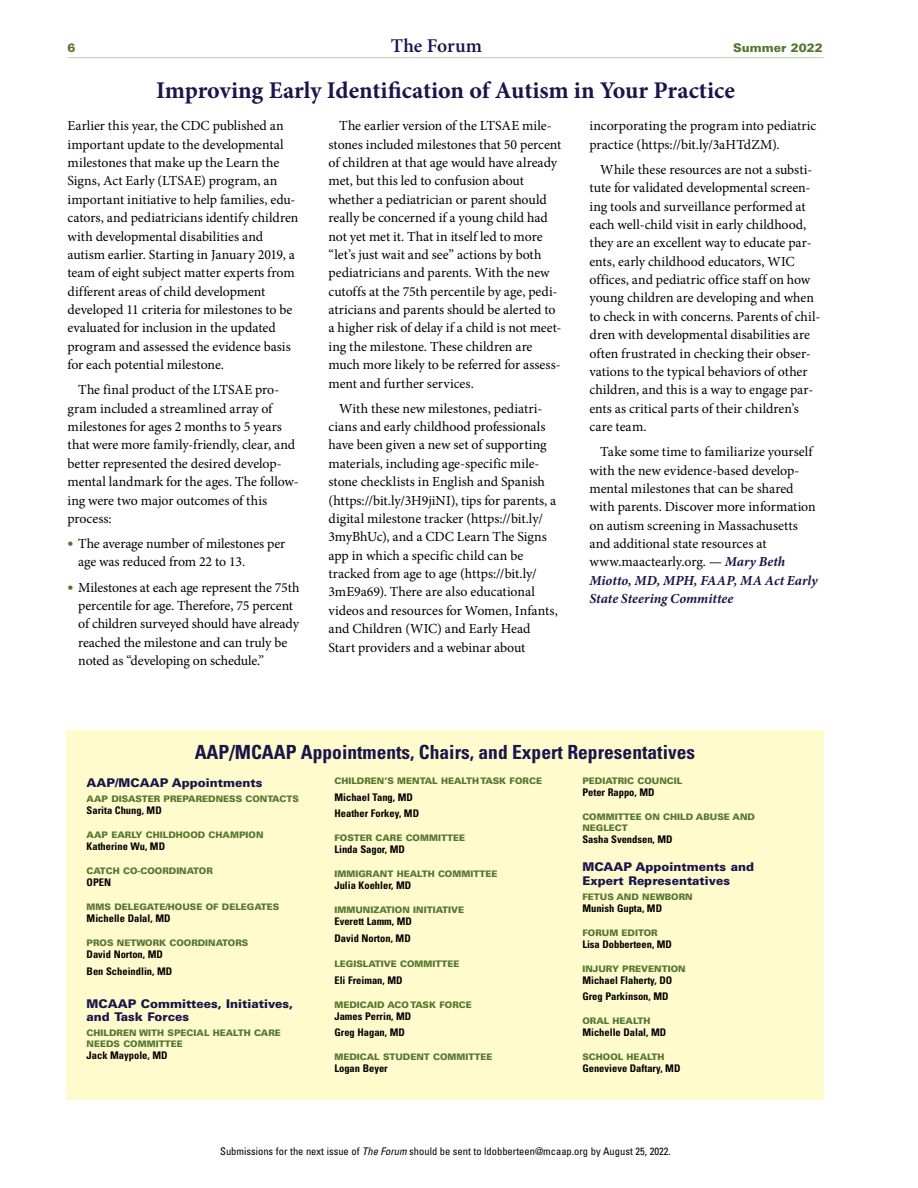
<style>
.page{position:relative;width:918px;height:1188px;background:#fff}
.page>*{position:absolute;margin:0;border:0;box-sizing:border-box;transform-origin:0 0}
.Head1{font:700 24px "Minion Pro";letter-spacing:-.005em;color:#1a154a}
.BoxedHead1{font:700 condensed 19.5px "Univers LT Std";color:#1a154a}
.t1{font:600 19.5px "Minion Pro";color:#1a154a}
.BodyIndent{font:13.8px/18.5px "Minion Pro";letter-spacing:-.005em;color:#000}
.BodyFirst{font:13.8px/18.3px "Minion Pro";color:#000}
.Masthead_H1{font:900 12px/13.5px "Univers LT Std";color:#1a154a}
.t2{font:900 12px "Univers LT Std";color:#537730}
.MastheadTitle{font:700 condensed 10.5px "Univers LT Std";color:#000}
.t3{font:condensed 10.5px "Univers LT Std";color:#000}
.MastheadHead1{font:900 9px/10.5px "Univers LT Std";color:#537730}
.s1{font-family:"Univers LT Std";font-weight:900;font-size:12px;color:#537730}
.s2{font-weight:700;font-style:italic;color:#1a154a}
.s3{font-style:italic}
</style>
<div class="page">
<hr style="left:67px;top:57px;width:756px;height:1px;background:#c3cfb1">
<div style="left:66px;top:730px;width:758px;height:370px;background:#fffbcd"></div>
<p class="t2" style="left:67px;top:40px;width:10px">6</p>
<h2 class="t1" style="left:391px;top:32px;width:93px">The Forum</h2>
<p class="t2" style="left:733px;top:40px;width:91px">Summer 2022</p>
<p class="Head1" style="left:156px;top:74px;width:580px">Improving Early Identification of Autism in Your Practice</p>
<p class="BodyFirst" style="left:68px;top:117px;width:233px">Earlier this year, the CDC published an important update to the developmental milestones that make up the Learn the Signs, Act Early (LTSAE) program, an important initiative to help families, edu&shy;cators, and pediatricians identify children with developmental disabilities and autism earlier. Starting in January 2019, a team of eight subject matter experts from different areas of child development developed 11 criteria for milestones to be evaluated for inclusion in the updated program and assessed the evidence basis for each potential milestone.</p>
<p class="BodyIndent" style="left:68px;top:381px;width:233px;text-indent:11px">The final product of the LTSAE pro&shy;gram included a streamlined array of milestones for ages 2 months to 5 years that were more family-friendly, clear, and better represented the desired develop&shy;mental landmark for the ages. The follow&shy;ing were two major outcomes of this process:</p>
<p class="BodyIndent" style="left:78px;top:535px;width:208px;text-indent:-11px"><span class="s1">•</span> The average number of milestones per age was reduced from 22 to 13.</p>
<p class="BodyIndent" style="left:78px;top:578px;width:223px;text-indent:-11px"><span class="s1">•</span> Milestones at each age represent the 75th percentile for age. Therefore, 75 percent of children surveyed should have already reached the milestone and can truly be noted as “developing on schedule.”</p>
<p class="BodyIndent" style="left:328px;top:117px;width:234px;text-indent:11px">The earlier version of the LTSAE mile&shy;stones included milestones that 50 percent of children at that age would have already met, but this led to confusion about whether a pediatrician or parent should really be concerned if a young child had not yet met it. That in itself led to more “let’s just wait and see” actions by both pediatricians and parents. With the new cutoffs at the 75th percentile by age, pedi&shy;atricians and parents should be alerted to a higher risk of delay if a child is not meet&shy;ing the milestone. These children are much more likely to be referred for assess&shy;ment and further services.</p>
<p class="BodyIndent" style="left:328px;top:399px;width:231px;text-indent:11px">With these new milestones, pediatri&shy;cians and early childhood professionals have been given a new set of supporting materials, including age-specific mile&shy;stone checklists in English and Spanish (https://bit.ly/3H9jiNI), tips for parents, a digital milestone tracker (https://bit.ly/ 3myBhUc), and a CDC Learn The Signs app in which a specific child can be tracked from age to age (https://bit.ly/ 3mE9a69). There are also educational videos and resources for Women, Infants, and Children (WIC) and Early Head Start providers and a webinar about</p>
<p class="BodyIndent" style="left:590px;top:117px;width:228px">incorporating the program into pediatric practice (https://bit.ly/3aHTdZM).</p>
<p class="BodyIndent" style="left:590px;top:160px;width:232px;text-indent:11px">While these resources are not a substi&shy;tute for validated developmental screen&shy;ing tools and surveillance performed at each well-child visit in early childhood, they are an excellent way to educate par&shy;ents, early childhood educators, WIC offices, and pediatric office staff on how young children are developing and when to check in with concerns. Parents of chil&shy;dren with developmental disabilities are often frustrated in checking their obser&shy;vations to the typical behaviors of other children, and this is a way to engage par&shy;ents as critical parts of their children’s care team.</p>
<p class="BodyIndent" style="left:590px;top:443px;width:230px;text-indent:11px">Take some time to familiarize yourself with the new evidence-based develop&shy;mental milestones that can be shared with parents. Discover more information on autism screening in Massachusetts and additional state resources at www.maactearly.org. <span class="s2">— Mary Beth Miotto, MD, MPH, FAAP, MA Act Early State Steering Committee</span></p>
<p class="BoxedHead1" style="left:195px;top:740px;width:502px">AAP/MCAAP Appointments, Chairs, and Expert Representatives</p>
<p class="Masthead_H1" style="left:87px;top:776px;width:177px">AAP/MCAAP Appointments</p>
<p class="MastheadHead1" style="left:87px;top:794px;width:214px">AAP DISASTER PREPAREDNESS CONTACTS</p>
<p class="MastheadTitle" style="left:87px;top:804px;width:77px">Sarita Chung, MD</p>
<p class="MastheadHead1" style="left:87px;top:830px;width:179px">AAP EARLY CHILDHOOD CHAMPION</p>
<p class="MastheadTitle" style="left:87px;top:840px;width:80px">Katherine Wu, MD</p>
<p class="MastheadHead1" style="left:87px;top:866px;width:128px">CATCH CO-COORDINATOR</p>
<p class="MastheadTitle" style="left:87px;top:876px;width:26px">OPEN</p>
<p class="MastheadHead1" style="left:87px;top:902px;width:194px">MMS DELEGATE/HOUSE OF DELEGATES</p>
<p class="MastheadTitle" style="left:87px;top:912px;width:85px">Michelle Dalal, MD</p>
<p class="MastheadHead1" style="left:87px;top:938px;width:163px">PROS NETWORK COORDINATORS</p>
<p class="MastheadTitle" style="left:87px;top:948px;width:78px">David Norton, MD</p>
<p class="MastheadTitle" style="left:87px;top:965px;width:87px">Ben Scheindlin, MD</p>
<p class="Masthead_H1" style="left:87px;top:997px;width:208px">MCAAP Committees, Initiatives, and Task Forces</p>
<p class="MastheadHead1" style="left:87px;top:1028px;width:196px">CHILDREN WITH SPECIAL HEALTH CARE<br>NEEDS COMMITTEE</p>
<p class="MastheadTitle" style="left:87px;top:1049px;width:82px">Jack Maypole, MD</p>
<p class="MastheadHead1" style="left:334px;top:776px;width:209px">CHILDREN’S MENTAL HEALTH TASK FORCE</p>
<p class="MastheadTitle" style="left:334px;top:791px;width:80px">Michael Tang, MD</p>
<p class="MastheadTitle" style="left:334px;top:807px;width:86px">Heather Forkey, MD</p>
<p class="MastheadHead1" style="left:334px;top:833px;width:132px">FOSTER CARE COMMITTEE</p>
<p class="MastheadTitle" style="left:334px;top:843px;width:72px">Linda Sagor, MD</p>
<p class="MastheadHead1" style="left:334px;top:869px;width:164px">IMMIGRANT HEALTH COMMITTEE</p>
<p class="MastheadTitle" style="left:334px;top:879px;width:78px">Julia Koehler, MD</p>
<p class="MastheadHead1" style="left:334px;top:905px;width:131px">IMMUNIZATION INITIATIVE</p>
<p class="MastheadTitle" style="left:334px;top:915px;width:79px">Everett Lamm, MD</p>
<p class="MastheadTitle" style="left:334px;top:932px;width:78px">David Norton, MD</p>
<p class="MastheadHead1" style="left:334px;top:959px;width:127px">LEGISLATIVE COMMITTEE</p>
<p class="MastheadTitle" style="left:334px;top:974px;width:70px">Eli Freiman, MD</p>
<p class="MastheadHead1" style="left:334px;top:999px;width:139px">MEDICAID ACO TASK FORCE</p>
<p class="MastheadTitle" style="left:334px;top:1010px;width:78px">James Perrin, MD</p>
<p class="MastheadTitle" style="left:334px;top:1026px;width:72px">Greg Hagan, MD</p>
<p class="MastheadHead1" style="left:334px;top:1052px;width:160px">MEDICAL STUDENT COMMITTEE</p>
<p class="MastheadTitle" style="left:334px;top:1062px;width:55px">Logan Beyer</p>
<p class="MastheadHead1" style="left:582px;top:776px;width:102px">PEDIATRIC COUNCIL</p>
<p class="MastheadTitle" style="left:582px;top:786px;width:74px">Peter Rappo, MD</p>
<p class="MastheadHead1" style="left:582px;top:812px;width:174px">COMMITTEE ON CHILD ABUSE AND<br>NEGLECT</p>
<p class="MastheadTitle" style="left:582px;top:833px;width:92px">Sasha Svendsen, MD</p>
<p class="Masthead_H1" style="left:582px;top:860px;width:173px">MCAAP Appointments and<br>Expert Representatives</p>
<p class="MastheadHead1" style="left:582px;top:891px;width:112px">FETUS AND NEWBORN</p>
<p class="MastheadTitle" style="left:582px;top:902px;width:81px">Munish Gupta, MD</p>
<p class="MastheadHead1" style="left:582px;top:927px;width:77px">FORUM EDITOR</p>
<p class="MastheadTitle" style="left:582px;top:938px;width:91px">Lisa Dobberteen, MD</p>
<p class="MastheadHead1" style="left:582px;top:963px;width:105px">INJURY PREVENTION</p>
<p class="MastheadTitle" style="left:582px;top:974px;width:91px">Michael Flaherty, DO</p>
<p class="MastheadTitle" style="left:582px;top:990px;width:88px">Greg Parkinson, MD</p>
<p class="MastheadHead1" style="left:582px;top:1016px;width:70px">ORAL HEALTH</p>
<p class="MastheadTitle" style="left:582px;top:1026px;width:85px">Michelle Dalal, MD</p>
<p class="MastheadHead1" style="left:582px;top:1052px;width:84px">SCHOOL HEALTH</p>
<p class="MastheadTitle" style="left:582px;top:1062px;width:100px">Genevieve Daftary, MD</p>
<p class="t3" style="left:220px;top:1145px;width:452px">Submissions for the next issue of <span class="s3">The Forum</span> should be sent to ldobberteen@mcaap.org by August 25, 2022.</p>
</div>
